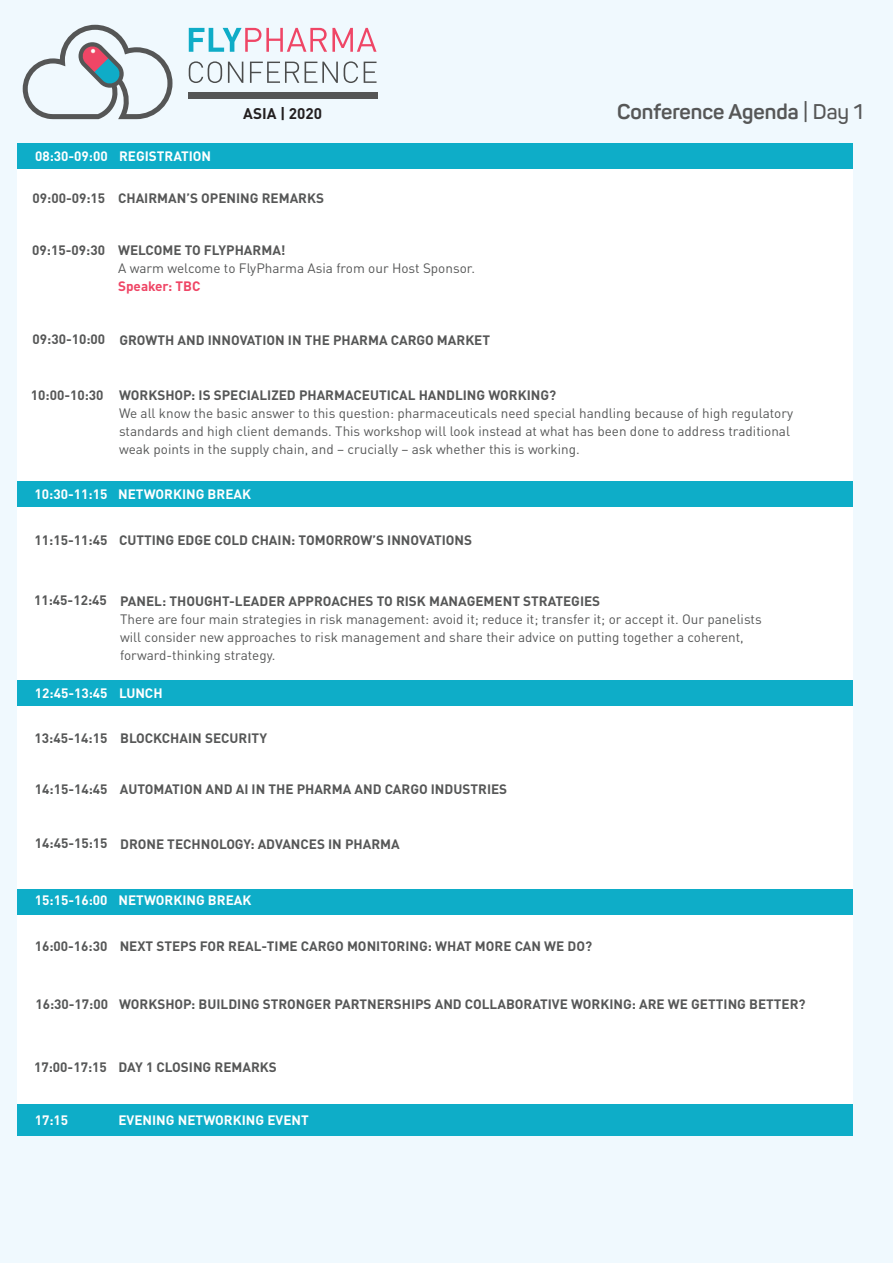
<style>
.page{position:relative;width:893px;height:1263px;background:#f0f9fe}
.page>*{position:absolute;margin:0;border:0;box-sizing:border-box;transform-origin:0 0}
.t1{font:700 21px "Panton";color:#565757}
.t2{font:700 15.3px "DIN Pro";color:#231f20}
.t3{font:13.5px/18px "DIN Pro";color:#565757}
.t4{font:700 13.5px "DIN Pro";color:#565757}
.t5{font:700 13.5px "DIN Pro";color:#fff}
.t6{font:700 13.5px "DIN Pro";color:#fdfdfd}
.s1{font-weight:700;color:#ef4666}
.s2{font-weight:600}
.s3{font-weight:700}
</style>
<div class="page">
<div style="left:17px;top:160px;width:836px;height:975px;background:#fff"></div>
<div style="left:17px;top:144px;width:836px;height:25px;background:#0eadc8"></div>
<div style="left:17px;top:481px;width:836px;height:25px;background:#0eadc8"></div>
<div style="left:17px;top:1104px;width:836px;height:32px;background:#0eadc8"></div>
<div style="left:17px;top:889px;width:836px;height:25px;background:#0eadc8"></div>
<div style="left:17px;top:680px;width:836px;height:26px;background:#0eadc8"></div>
<svg style="left:189px;top:61px;width:33px;height:22px"></svg>
<svg style="left:228px;top:62px;width:15px;height:21px"></svg>
<svg style="left:250px;top:62px;width:49px;height:21px"></svg>
<svg style="left:305px;top:62px;width:33px;height:21px"></svg>
<svg style="left:344px;top:61px;width:14px;height:22px"></svg>
<svg style="left:364px;top:62px;width:13px;height:21px"></svg>
<svg style="left:189px;top:28px;width:188px;height:24px"></svg>
<svg style="left:23px;top:25px;width:149px;height:94px"></svg>
<div style="left:188px;top:92px;width:190px;height:6px;background:#555656"></div>
<p class="t5" style="left:35px;top:145px;width:74px">08:30-09:00</p>
<p class="t5" style="left:119px;top:145px;width:94px">REGISTRATION</p>
<p class="t2" style="left:243px;top:101px;width:80px">ASIA | 2020</p>
<p class="t4" style="left:33px;top:187px;width:74px">09:00-09:15</p>
<p class="t4" style="left:118px;top:187px;width:208px">CHAIRMAN’S OPENING REMARKS</p>
<p class="t4" style="left:32px;top:239px;width:74px">09:15-09:30</p>
<p class="t4" style="left:118px;top:238px;width:169px">WELCOME TO FLYPHARMA!</p>
<p class="t3" style="left:118px;top:257px;width:359px">A warm welcome to FlyPharma Asia from our Host Sponsor.<br><span class="s1">Speaker: TBC</span></p>
<p class="t4" style="left:33px;top:328px;width:74px">09:30-10:00</p>
<p class="t4" style="left:119px;top:329px;width:372px">GROWTH AND INNOVATION IN THE PHARMA CARGO MARKET</p>
<p class="t1" style="left:617px;top:99px;width:248px">Conference Agenda <span class="s2">| Day 1</span></p>
<p class="t4" style="left:31px;top:384px;width:74px">10:00-10:30</p>
<p class="t4" style="left:119px;top:384px;width:439px">WORKSHOP: IS SPECIALIZED PHARMACEUTICAL HANDLING WORKING?</p>
<p class="t3" style="left:119px;top:403px;width:675px">We all know the basic answer to this question: pharmaceuticals need special handling because of high regulatory standards and high client demands. This workshop will look instead at what has been done to address traditional weak points in the supply chain, and – crucially – ask whether this is working.</p>
<p class="t5" style="left:35px;top:483px;width:74px">10:30-11:15</p>
<p class="t5" style="left:118px;top:483px;width:135px">NETWORKING BREAK</p>
<p class="t4" style="left:35px;top:528px;width:74px">11:15-11:45</p>
<p class="t4" style="left:119px;top:528px;width:355px">CUTTING EDGE COLD CHAIN: TOMORROW’S INNOVATIONS</p>
<p class="t4" style="left:34px;top:589px;width:74px">11:45-12:45</p>
<p class="t3" style="left:120px;top:590px;width:643px"><span class="s3">PANEL: THOUGHT-LEADER APPROACHES TO RISK MANAGEMENT STRATEGIES<br></span>There are four main strategies in risk management: avoid it; reduce it; transfer it; or accept it. Our panelists will consider new approaches to risk management and share their advice on putting together a coherent, forward-thinking strategy.</p>
<p class="t5" style="left:35px;top:682px;width:74px">12:45-13:45</p>
<p class="t5" style="left:119px;top:682px;width:45px">LUNCH</p>
<p class="t4" style="left:35px;top:727px;width:74px">13:45-14:15</p>
<p class="t4" style="left:120px;top:727px;width:148px">BLOCKCHAIN SECURITY</p>
<p class="t4" style="left:35px;top:778px;width:74px">14:15-14:45</p>
<p class="t4" style="left:120px;top:778px;width:389px">AUTOMATION AND AI IN THE PHARMA AND CARGO INDUSTRIES</p>
<p class="t4" style="left:35px;top:832px;width:74px">14:45-15:15</p>
<p class="t4" style="left:120px;top:832px;width:281px">DRONE TECHNOLOGY: ADVANCES IN PHARMA</p>
<p class="t5" style="left:35px;top:888px;width:74px">15:15-16:00</p>
<p class="t5" style="left:118px;top:888px;width:135px">NETWORKING BREAK</p>
<p class="t4" style="left:35px;top:935px;width:74px">16:00-16:30</p>
<p class="t4" style="left:120px;top:935px;width:474px">NEXT STEPS FOR REAL-TIME CARGO MONITORING: WHAT MORE CAN WE DO?</p>
<p class="t4" style="left:35px;top:993px;width:74px">16:30-17:00</p>
<p class="t4" style="left:119px;top:993px;width:688px">WORKSHOP: BUILDING STRONGER PARTNERSHIPS AND COLLABORATIVE WORKING: ARE WE GETTING BETTER?</p>
<p class="t4" style="left:34px;top:1056px;width:74px">17:00-17:15</p>
<p class="t4" style="left:118px;top:1056px;width:160px">DAY 1 CLOSING REMARKS</p>
<p class="t6" style="left:35px;top:1109px;width:35px">17:15</p>
<p class="t5" style="left:118px;top:1109px;width:192px">EVENING NETWORKING EVENT</p>
</div>
